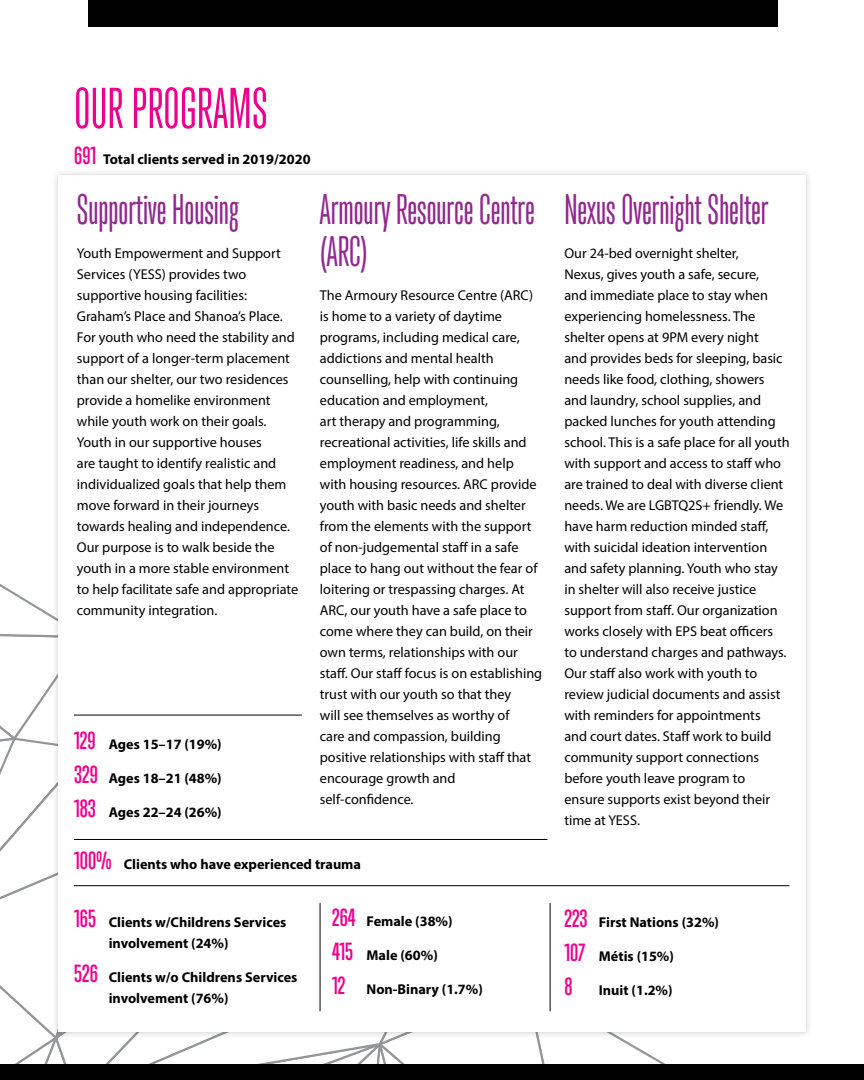
<style>
.page{position:relative;width:864px;height:1080px;background:#fff}
.page>*{position:absolute;margin:0;border:0;box-sizing:border-box;transform-origin:0 0}
.t1{font:52.5px "Trump Gothic East";letter-spacing:.01em;color:#ec008c}
.t2{font:39px/42px "Trump Gothic East";color:#92278f}
.t3{font:14.25px/21px "Myriad Pro";color:#000}
.t4{font:700 14.25px/21px "Myriad Pro";color:#000}
.s1{font-family:"Trump Gothic East";font-weight:500;font-size:22.65px;color:#ec008c}
</style>
<div class="page">
<svg style="left:0;top:584px;width:709px;height:481px"></svg>
<div style="left:51px;top:169px;width:762px;height:870px;background:#f3f3f3"></div>
<div style="left:58px;top:176px;width:748px;height:856px;background:#fff"></div>
<div style="left:89px;top:0;width:689px;height:27px;background:#000"></div>
<div style="left:0;top:1065px;width:864px;height:15px;background:#000"></div>
<hr style="left:320px;top:903px;width:1px;height:108px;background:#000">
<hr style="left:550px;top:903px;width:1px;height:108px;background:#000">
<hr style="left:74px;top:839px;width:474px;height:1px;background:#000">
<hr style="left:74px;top:715px;width:228px;height:1px;background:#000">
<hr style="left:74px;top:885px;width:715px;height:1px;background:#000">
<h1 class="t1" style="left:74px;top:78px;width:195px">OUR PROGRAMS</h1>
<p class="t4" style="left:74px;top:148px;width:238px"><span class="s1">691</span> Total clients served in 2019/2020</p>
<h2 class="t2" style="left:77px;top:189px;width:163px">Supportive Housing</h2>
<p class="t3" style="left:77px;top:243px;width:223px">Youth Empowerment and Support Services (YESS) provides two supportive housing facilities:<br>Graham’s Place and Shanoa’s Place.<br>For youth who need the stability and support of a longer-term placement than our shelter, our two residences provide a homelike environment while youth work on their goals.<br>Youth in our supportive houses<br>are taught to identify realistic and individualized goals that help them move forward in their journeys towards healing and independence.<br>Our purpose is to walk beside the youth in a more stable environment to help facilitate safe and appropriate community integration.</p>
<p class="t4" style="left:74px;top:733px;width:149px"><span class="s1">129</span> Ages 15–17 (19%)</p>
<p class="t4" style="left:74px;top:767px;width:149px"><span class="s1">329</span> Ages 18–21 (48%)</p>
<p class="t4" style="left:74px;top:801px;width:149px"><span class="s1">183</span> Ages 22–24 (26%)</p>
<h2 class="t2" style="left:320px;top:189px;width:216px">Armoury Resource Centre (ARC)</h2>
<p class="t3" style="left:320px;top:285px;width:224px">The Armoury Resource Centre (ARC) is home to a variety of daytime programs, including medical care, addictions and mental health counselling, help with continuing education and employment,<br>art therapy and programming, recreational activities, life skills and employment readiness, and help with housing resources. ARC provide youth with basic needs and shelter from the elements with the support of non-judgemental staff in a safe place to hang out without the fear of loitering or trespassing charges. At<br>ARC, our youth have a safe place to come where they can build, on their own terms, relationships with our staff. Our staff focus is on establishing trust with our youth so that they<br>will see themselves as worthy of<br>care and compassion, building positive relationships with staff that encourage growth and self-confidence.</p>
<p class="t4" style="left:74px;top:854px;width:288px"><span class="s1">100%</span> Clients who have experienced trauma</p>
<p class="t4" style="left:109px;top:911px;width:179px;text-indent:-34px"><span class="s1">165</span> Clients w/Childrens Services involvement (24%)</p>
<p class="t4" style="left:109px;top:966px;width:190px;text-indent:-35px"><span class="s1">526</span> Clients w/o Childrens Services involvement (76%)</p>
<p class="t4" style="left:332px;top:910px;width:122px"><span class="s1">264</span> Female (38%)</p>
<p class="t4" style="left:332px;top:944px;width:107px"><span class="s1">415</span> Male (60%)</p>
<p class="t4" style="left:332px;top:978px;width:152px"><span class="s1">12</span> Non-Binary (1.7%)</p>
<h2 class="t2" style="left:564px;top:189px;width:206px">Nexus Overnight Shelter</h2>
<p class="t3" style="left:564px;top:243px;width:227px">Our 24-bed overnight shelter,<br>Nexus, gives youth a safe, secure,<br>and immediate place to stay when experiencing homelessness. The shelter opens at 9PM every night<br>and provides beds for sleeping, basic needs like food, clothing, showers and laundry, school supplies, and packed lunches for youth attending school. This is a safe place for all youth with support and access to staff who are trained to deal with diverse client needs. We are LGBTQ2S+ friendly. We have harm reduction minded staff, with suicidal ideation intervention and safety planning. Youth who stay in shelter will also receive justice support from staff. Our organization works closely with EPS beat officers<br>to understand charges and pathways.<br>Our staff also work with youth to review judicial documents and assist with reminders for appointments<br>and court dates. Staff work to build community support connections before youth leave program to<br>ensure supports exist beyond their time at YESS.</p>
<p class="t4" style="left:564px;top:911px;width:156px"><span class="s1">223</span> First Nations (32%)</p>
<p class="t4" style="left:564px;top:945px;width:111px"><span class="s1">107</span> Métis (15%)</p>
<p class="t4" style="left:564px;top:979px;width:110px"><span class="s1">8</span> Inuit (1.2%)</p>
</div>
